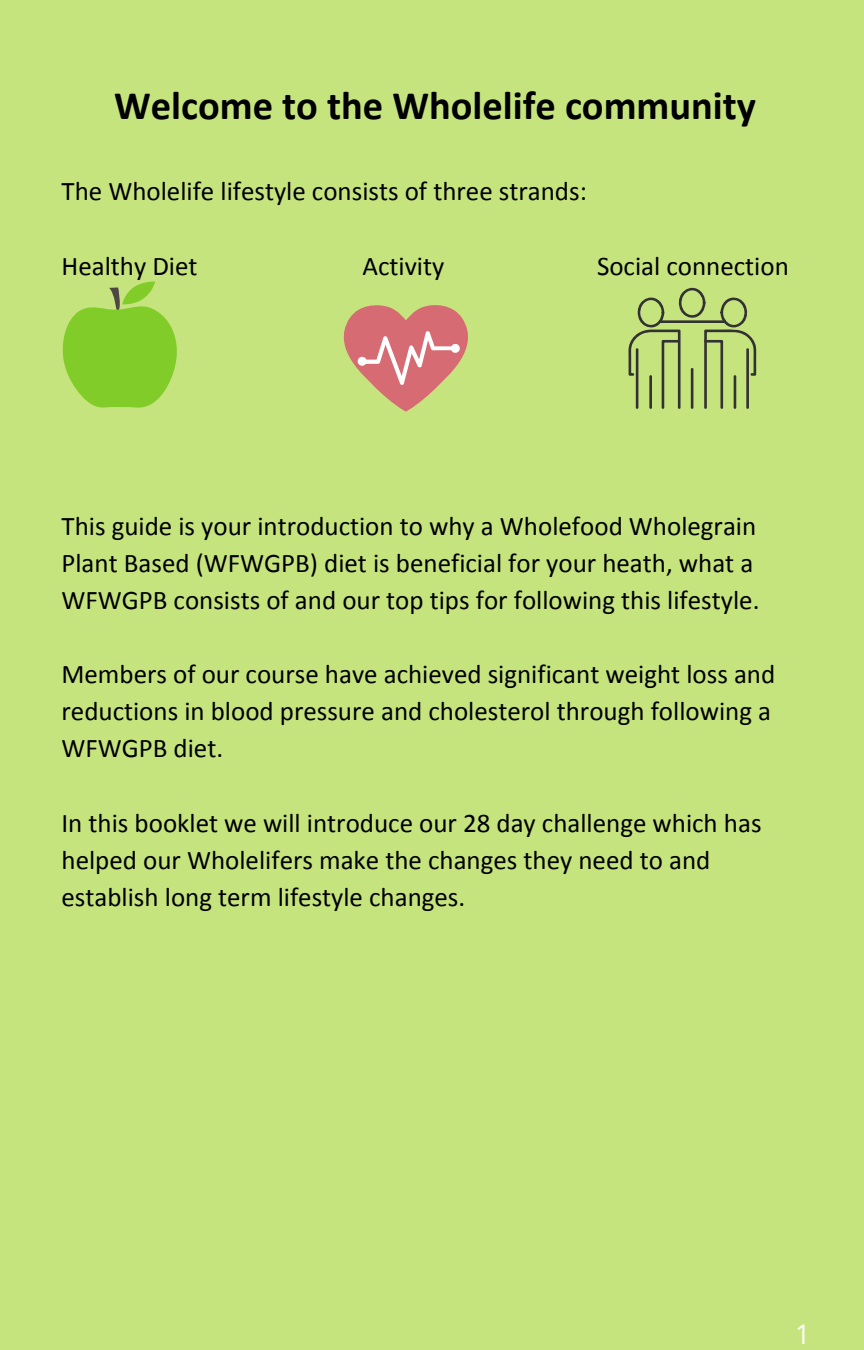
<style>
.page{position:relative;width:864px;height:1350px;background:#c6e47d}
.page>*{position:absolute;margin:0;border:0;box-sizing:border-box;transform-origin:0 0}
.t1{font:700 40.5px "Calibri";color:#000}
.t2{font:27px/37.1px "Calibri";color:#000}
.t3{font:27px "Open Sans";color:#fff}
</style>
<div class="page">
<svg style="left:343px;top:305px;width:125px;height:106px"></svg>
<svg style="left:62px;top:281px;width:115px;height:127px"></svg>
<svg style="left:628px;top:287px;width:128px;height:122px"></svg>
<hr style="left:734px;top:375px;width:2px;height:34px;background:#333232;border-radius:2px">
<p class="t1" style="left:114px;top:89px;width:643px">Welcome to the Wholelife community</p>
<p class="t2" style="left:62px;top:175px;width:527px">The Wholelife lifestyle consists of three strands:</p>
<p class="t2" style="left:62px;top:249px;width:138px">Healthy Diet</p>
<p class="t2" style="left:363px;top:249px;width:83px">Activity</p>
<p class="t2" style="left:597px;top:249px;width:193px">Social connection</p>
<p class="t2" style="left:62px;top:509px;width:699px">This guide is your introduction to why a Wholefood Wholegrain<br>Plant Based (WFWGPB) diet is beneficial for your heath, what a<br>WFWGPB consists of and our top tips for following this lifestyle.</p>
<p class="t2" style="left:62px;top:658px;width:715px">Members of our course have achieved significant weight loss and reductions in blood pressure and cholesterol through following a<br>WFWGPB diet.</p>
<p class="t2" style="left:62px;top:806px;width:702px">In this booklet we will introduce our 28 day challenge which has helped our Wholelifers make the changes they need to and establish long term lifestyle changes.</p>
<p class="t3" style="left:795px;top:1315px;width:17px">1</p>
</div>
